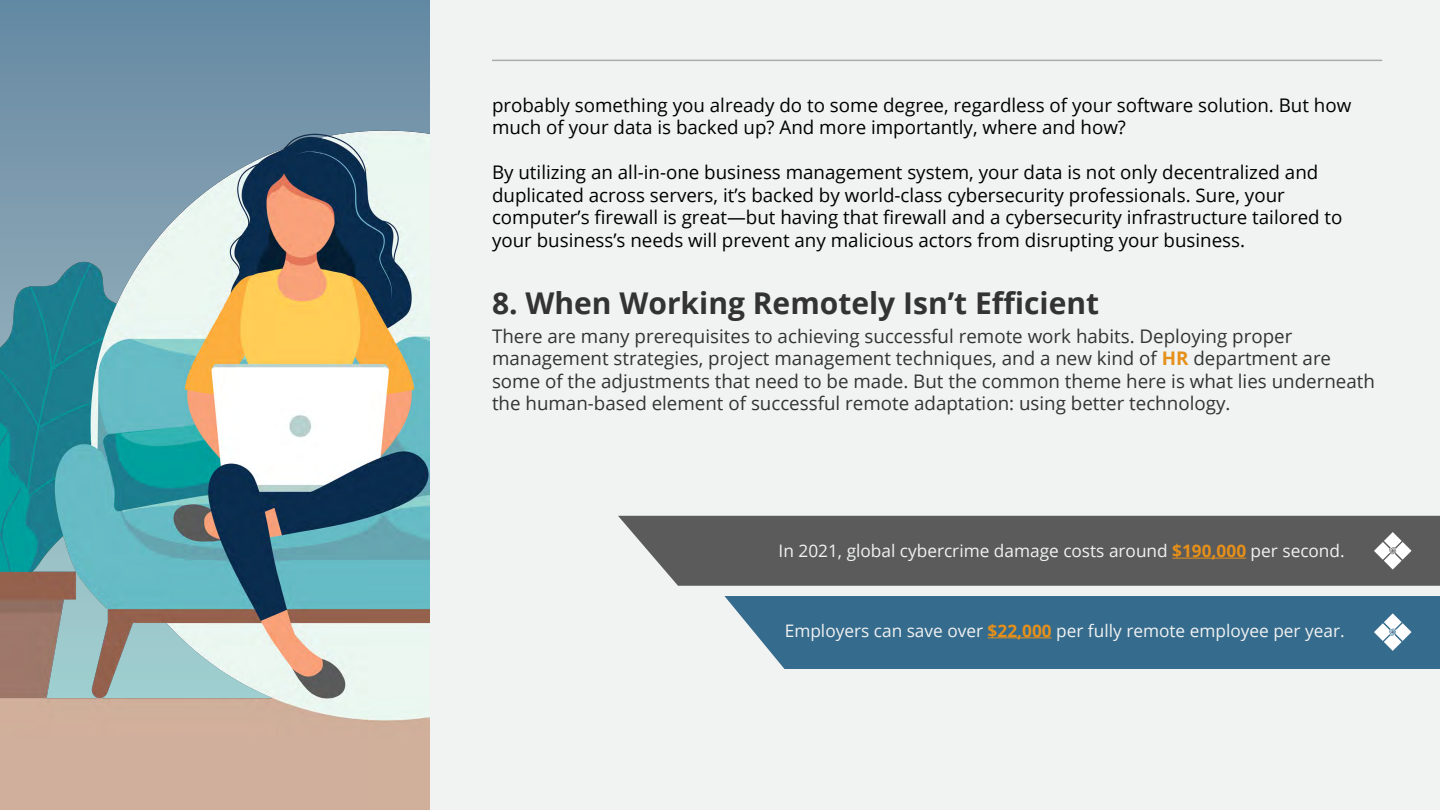
<style>
.page{position:relative;width:1440px;height:810px;background:#f1f2f2}
.page>*{position:absolute;margin:0;border:0;box-sizing:border-box;transform-origin:0 0}
.t1{font:700 30px "Open Sans";color:#333}
.t2{font:18.75px/22.5px "Open Sans";color:#000}
.t3{font:18.75px/22.5px "Open Sans";color:#333}
.t4{font:17.25px "Open Sans";color:#f1f2f2}
.s1{font-weight:700;color:#e69019}
</style>
<div class="page">
<hr style="left:492px;top:60px;width:890px;height:1px;background:#aaacac">
<div style="left:618px;top:516px;width:822px;height:70px;background:#5b5b5b"></div>
<hr style="left:1172px;top:558px;width:74px;height:1px;background:#e69019">
<svg style="left:1374px;top:532px;width:37px;height:37px"></svg>
<div style="left:724px;top:596px;width:716px;height:73px;background:#356b8d"></div>
<svg style="left:1374px;top:613px;width:37px;height:38px"></svg>
<hr style="left:988px;top:637px;width:64px;height:1px;background:#e69019">
<img style="left:0;top:0;width:430px;height:810px">
<p class="t2" style="left:492px;top:93px;width:861px">probably something you already do to some degree, regardless of your software solution. But how much of your data is backed up? And more importantly, where and how?</p>
<p class="t2" style="left:492px;top:161px;width:852px">By utilizing an all-in-one business management system, your data is not only decentralized and duplicated across servers, it’s backed by world-class cybersecurity professionals. Sure, your computer’s firewall is great—but having that firewall and a cybersecurity infrastructure tailored to your business’s needs will prevent any malicious actors from disrupting your business.</p>
<h1 class="t1" style="left:492px;top:282px;width:609px">8. When Working Remotely Isn’t Efficient</h1>
<p class="t3" style="left:492px;top:324px;width:884px">There are many prerequisites to achieving successful remote work habits. Deploying proper management strategies, project management techniques, and a new kind of <span class="s1">HR</span> department are some of the adjustments that need to be made. But the common theme here is what lies underneath the human-based element of successful remote adaptation: using better technology.</p>
<p class="t4" style="left:779px;top:539px;width:568px">In 2021, global cybercrime damage costs around <span class="s1">$190,000</span> per second.</p>
<p class="t4" style="left:785px;top:618px;width:561px">Employers can save over <span class="s1">$22,000</span> per fully remote employee per year.</p>
</div>
